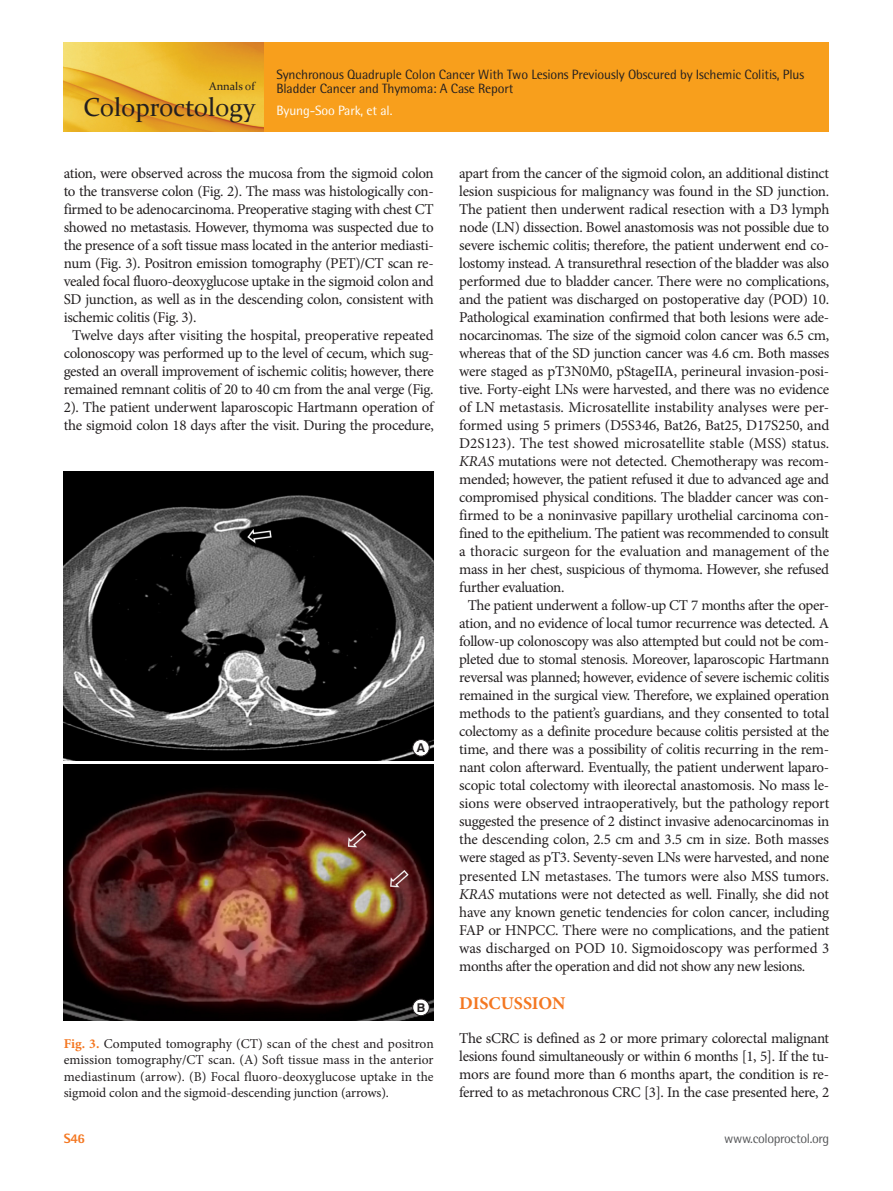
<style>
.page{position:relative;width:893px;height:1191px;background:#fff}
.page>*{position:absolute;margin:0;border:0;box-sizing:border-box;transform-origin:0 0}
.t1{font:25.95px "Constantia";color:#231f20}
.본문제목_대{font:700 18px "Minion Pro";color:#f47721}
.본문{font:15px/18px "Minion Pro";letter-spacing:-.025em;color:#231f20;text-align:justify}
.본문_앞단락0{font:15px/18px "Minion Pro";letter-spacing:-.03em;color:#231f20;text-align:justify}
.표그림설명{font:13.5px/16.2px "Minion Pro";letter-spacing:-.01em;color:#231f20;text-align:justify}
.t2{font:13.5px/13.5px "Rotis Semi Sans Std";letter-spacing:-.01em;color:#231f20}
.t3{font:13.5px "Rotis Semi Sans Std";letter-spacing:-.025em;color:#57585a}
.t4{font:13.5px "Rotis Semi Sans Std";letter-spacing:-.01em;color:#fff}
.t5{font:800 13.5px "Rotis Semi Sans Std";color:#f47721}
.t6{font:700 12.15px "Swiss 721 BT";color:#231f20}
.t7{font:11.25px "Constantia";color:#231f20}
.s1{font-weight:700;color:#f47721}
.s2{font-style:italic}
</style>
<div class="page">
<div style="left:264px;top:43px;width:565px;height:89px;background:#f89f1c"></div>
<img style="left:64px;top:43px;width:200px;height:89px">
<img style="left:64px;top:471px;width:370px;height:289px">
<img style="left:64px;top:765px;width:370px;height:255px">
<div style="left:413px;top:739px;width:16px;height:17px;background:#fff;border-radius:50%"></div>
<div style="left:412px;top:739px;width:17px;height:17px;border:1px solid #231f20;border-radius:50%"></div>
<div style="left:413px;top:999px;width:16px;height:16px;background:#fff;border-radius:50%"></div>
<div style="left:412px;top:998px;width:17px;height:17px;border:1px solid #231f20;border-radius:50%"></div>
<p class="t7" style="left:209px;top:79px;width:47px">Annals of</p>
<p class="t1" style="left:83px;top:90px;width:174px">Coloproctology</p>
<p class="t2" style="left:276px;top:68px;width:529px">Synchronous Quadruple Colon Cancer With Two Lesions Previously Obscured by Ischemic Colitis, Plus<br>Bladder Cancer and Thymoma: A Case Report</p>
<p class="t4" style="left:276px;top:102px;width:118px">Byung-Soo Park, et al.</p>
<p class="본문" style="left:64px;top:164px;width:371px">ation, were observed across the mucosa from the sigmoid colon to the transverse colon (Fig. 2). The mass was histologically con&shy;firmed to be adenocarcinoma. Preoperative staging with chest CT showed no metastasis. However, thymoma was suspected due to the presence of a soft tissue mass located in the anterior mediasti&shy;num (Fig. 3). Positron emission tomography (PET)/CT scan re&shy;vealed focal fluoro-deoxyglucose uptake in the sigmoid colon and SD junction, as well as in the descending colon, consistent with ischemic colitis (Fig. 3).</p>
<p class="본문" style="left:64px;top:326px;width:371px;text-align:center">Twelve days after visiting the hospital, preoperative repeated colonoscopy was performed up to the level of cecum, which sug&shy;gested an overall improvement of ischemic colitis; however, there remained remnant colitis of 20 to 40 cm from the anal verge (Fig.<br>2). The patient underwent laparoscopic Hartmann operation of the sigmoid colon 18 days after the visit. During the procedure,</p>
<p class="t6" style="left:417px;top:740px;width:10px">A</p>
<p class="t6" style="left:417px;top:1000px;width:10px">B</p>
<p class="표그림설명" style="left:64px;top:1036px;width:371px"><span class="s1">Fig. 3.</span> Computed tomography (CT) scan of the chest and positron emission tomography/CT scan. (A) Soft tissue mass in the anterior mediastinum (arrow). (B) Focal fluoro-deoxyglucose uptake in the sigmoid colon and the sigmoid-descending junction (arrows).</p>
<p class="t5" style="left:64px;top:1129px;width:23px">S46</p>
<p class="본문" style="left:459px;top:164px;width:372px">apart from the cancer of the sigmoid colon, an additional distinct lesion suspicious for malignancy was found in the SD junction.<br>The patient then underwent radical resection with a D3 lymph node (LN) dissection. Bowel anastomosis was not possible due to severe ischemic colitis; therefore, the patient underwent end co&shy;lostomy instead. A transurethral resection of the bladder was also performed due to bladder cancer. There were no complications, and the patient was discharged on postoperative day (POD) 10.<br>Pathological examination confirmed that both lesions were ade&shy;nocarcinomas. The size of the sigmoid colon cancer was 6.5 cm, whereas that of the SD junction cancer was 4.6 cm. Both masses were staged as pT3N0M0, pStageIIA, perineural invasion-posi&shy;tive. Forty-eight LNs were harvested, and there was no evidence of LN metastasis. Microsatellite instability analyses were per&shy;formed using 5 primers (D5S346, Bat26, Bat25, D17S250, and D2S123). The test showed microsatellite stable (MSS) status.<br><span class="s2">KRAS</span> mutations were not detected. Chemotherapy was recom&shy;mended; however, the patient refused it due to advanced age and compromised physical conditions. The bladder cancer was con&shy;firmed to be a noninvasive papillary urothelial carcinoma con&shy;fined to the epithelium. The patient was recommended to consult a thoracic surgeon for the evaluation and management of the mass in her chest, suspicious of thymoma. However, she refused further evaluation.</p>
<p class="본문" style="left:459px;top:596px;width:372px;text-indent:9px">The patient underwent a follow-up CT 7 months after the oper&shy;ation, and no evidence of local tumor recurrence was detected. A follow-up colonoscopy was also attempted but could not be com&shy;pleted due to stomal stenosis. Moreover, laparoscopic Hartmann reversal was planned; however, evidence of severe ischemic colitis remained in the surgical view. Therefore, we explained operation methods to the patient’s guardians, and they consented to total colectomy as a definite procedure because colitis persisted at the time, and there was a possibility of colitis recurring in the rem&shy;nant colon afterward. Eventually, the patient underwent laparo&shy;scopic total colectomy with ileorectal anastomosis. No mass le&shy;sions were observed intraoperatively, but the pathology report suggested the presence of 2 distinct invasive adenocarcinomas in the descending colon, 2.5 cm and 3.5 cm in size. Both masses were staged as pT3. Seventy-seven LNs were harvested, and none presented LN metastases. The tumors were also MSS tumors.<br><span class="s2">KRAS</span> mutations were not detected as well. Finally, she did not have any known genetic tendencies for colon cancer, including FAP or HNPCC. There were no complications, and the patient was discharged on POD 10. Sigmoidoscopy was performed 3 months after the operation and did not show any new lesions.</p>
<p class="본문제목_대" style="left:459px;top:990px;width:108px">DISCUSSION</p>
<p class="본문_앞단락0" style="left:459px;top:1028px;width:371px">The sCRC is defined as 2 or more primary colorectal malignant lesions found simultaneously or within 6 months [1, 5]. If the tu&shy;mors are found more than 6 months apart, the condition is re&shy;ferred to as metachronous CRC [3]. In the case presented here, 2</p>
<p class="t3" style="left:724px;top:1130px;width:106px">www.coloproctol.org</p>
</div>
